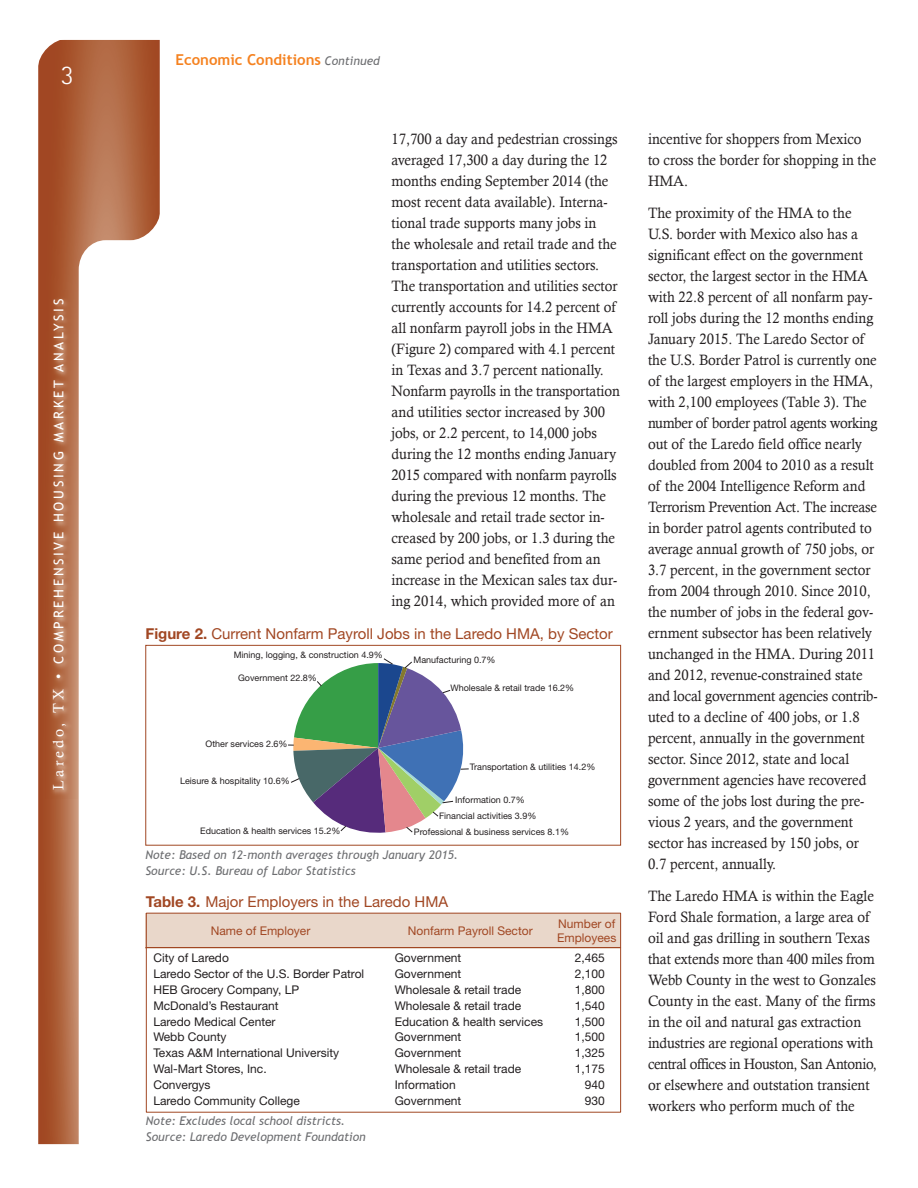
<style>
.page{position:relative;width:918px;height:1188px;background:#fff}
.page>*{position:absolute;margin:0;border:0;box-sizing:border-box;transform-origin:0 0}
.t1{font:300 27px "Rotis Sans Serif";color:#fff}
.body_text{font:15px/21px "Calisto";color:#231f20;scale:.95 1}
.t2{font:15px "Helvetica Neue";color:#a14723}
.t3{font:700 15px "Trebuchet MS";color:#f58220}
.t4{font:13.5px "Trebuchet MS";letter-spacing:.2em;color:#fff}
.level2{font:12px "Helvetica Neue";color:#231f20}
.t5{font:italic 12px "Trebuchet MS";color:#6d6e71}
.t6{font:12px/13.5px "Helvetica Neue";color:#a14723}
.t7{font:9px "Helvetica Neue";color:#231f20}
.s1{font-family:"Calisto";font-size:15px}
.s2{font-weight:400;font-style:italic;font-size:12px;color:#6d6e71}
.s3{font-weight:700}
</style>
<div class="page">
<svg style="left:38px;top:40px;width:122px;height:1104px;background:#af6440"></svg>
<svg style="left:79px;top:240px;width:106px;height:904px"></svg>
<svg style="left:38px;top:39px;width:30px;height:30px"></svg>
<svg style="left:130px;top:210px;width:36px;height:36px"></svg>
<img style="left:46px;top:290px;width:31px;height:509px">
<div style="left:146px;top:913px;width:475px;height:35px;background:#e9d7ca"></div>
<hr style="left:146px;top:947px;width:475px;height:1px;background:#a14723">
<div style="left:146px;top:913px;width:475px;height:200px;border:1px solid #a14723"></div>
<div style="left:145px;top:645px;width:476px;height:201px;border:1px solid #a14723"></div>
<svg style="left:288px;top:658px;width:181px;height:175px"></svg>
<h1 class="t1" style="left:61px;top:60px;width:14px">3</h1>
<p class="t4" style="left:51px;top:790px;width:492px;rotate:-90deg"><span class="s1">Laredo, TX •</span> COMPREHENSIVE HOUSING MARKET ANALYSIS</p>
<p class="t3" style="left:176px;top:50px;width:206px">Economic Conditions <span class="s2">Continued</span></p>
<p class="body_text" style="left:392px;top:128px;width:242px">17,700 a day and pedestrian crossings averaged 17,300 a day during the 12 months ending September 2014 (the most recent data available). Interna&shy;tional trade supports many jobs in<br>the wholesale and retail trade and the transportation and utilities sectors.<br>The transportation and utilities sector currently accounts for 14.2 percent of all nonfarm payroll jobs in the HMA (Figure 2) compared with 4.1 percent in Texas and 3.7 percent nationally.<br>Nonfarm payrolls in the transportation and utilities sector increased by 300 jobs, or 2.2 percent, to 14,000 jobs during the 12 months ending January 2015 compared with nonfarm payrolls during the previous 12 months. The wholesale and retail trade sector in&shy;creased by 200 jobs, or 1.3 during the same period and benefited from an increase in the Mexican sales tax dur&shy;ing 2014, which provided more of an</p>
<p class="body_text" style="left:648px;top:128px;width:242px">incentive for shoppers from Mexico to cross the border for shopping in the<br>HMA.</p>
<p class="body_text" style="left:648px;top:202px;width:243px">The proximity of the HMA to the U.S. border with Mexico also has a significant effect on the government sector, the largest sector in the HMA with 22.8 percent of all nonfarm pay&shy;roll jobs during the 12 months ending January 2015. The Laredo Sector of the U.S. Border Patrol is currently one of the largest employers in the HMA, with 2,100 employees (Table 3). The number of border patrol agents working out of the Laredo field office nearly doubled from 2004 to 2010 as a result of the 2004 Intelligence Reform and Terrorism Prevention Act. The increase in border patrol agents contributed to average annual growth of 750 jobs, or 3.7 percent, in the government sector from 2004 through 2010. Since 2010, the number of jobs in the federal gov&shy;ernment subsector has been relatively unchanged in the HMA. During 2011 and 2012, revenue-constrained state and local government agencies contrib&shy;uted to a decline of 400 jobs, or 1.8 percent, annually in the government sector. Since 2012, state and local government agencies have recovered some of the jobs lost during the pre&shy;vious 2 years, and the government sector has increased by 150 jobs, or 0.7 percent, annually.</p>
<p class="body_text" style="left:648px;top:885px;width:242px">The Laredo HMA is within the Eagle Ford Shale formation, a large area of oil and gas drilling in southern Texas that extends more than 400 miles from Webb County in the west to Gonzales County in the east. Many of the firms in the oil and natural gas extraction industries are regional operations with central offices in Houston, San Antonio, or elsewhere and outstation transient workers who perform much of the</p>
<p class="t2" style="left:146px;top:625px;width:469px"><span class="s3">Figure 2.</span> Current Nonfarm Payroll Jobs in the Laredo HMA, by Sector</p>
<p class="t7" style="left:234px;top:649px;width:151px">Mining, logging, &amp; construction 4.9%</p>
<p class="t7" style="left:414px;top:654px;width:84px">Manufacturing 0.7%</p>
<p class="t7" style="left:238px;top:672px;width:80px">Government 22.8%</p>
<p class="t7" style="left:450px;top:682px;width:125px">Wholesale &amp; retail trade 16.2%</p>
<p class="t7" style="left:206px;top:738px;width:84px">Other services 2.6%</p>
<p class="t7" style="left:470px;top:762px;width:127px">Transportation &amp; utilities 14.2%</p>
<p class="t7" style="left:180px;top:776px;width:111px">Leisure &amp; hospitality 10.6%</p>
<p class="t7" style="left:455px;top:794px;width:71px">Information 0.7%</p>
<p class="t7" style="left:439px;top:811px;width:99px">Financial activities 3.9%</p>
<p class="t7" style="left:200px;top:826px;width:142px">Education &amp; health services 15.2%</p>
<p class="t7" style="left:414px;top:826px;width:157px">Professional &amp; business services 8.1%</p>
<p class="t5" style="left:146px;top:848px;width:314px">Note: Based on 12-month averages through January 2015.</p>
<p class="t5" style="left:146px;top:864px;width:212px">Source: U.S. Bureau of Labor Statistics</p>
<p class="t2" style="left:146px;top:893px;width:304px"><span class="s3">Table 3.</span> Major Employers in the Laredo HMA</p>
<p class="t6" style="left:211px;top:924px;width:101px">Name of Employer</p>
<p class="t6" style="left:408px;top:924px;width:126px">Nonfarm Payroll Sector</p>
<p class="t6" style="left:557px;top:917px;width:61px">Number of<br>Employees</p>
<p class="level2" style="left:153px;top:951px;width:77px">City of Laredo</p>
<p class="level2" style="left:395px;top:951px;width:68px">Government</p>
<p class="level2" style="left:575px;top:951px;width:32px">2,465</p>
<p class="level2" style="left:153px;top:966px;width:212px">Laredo Sector of the U.S. Border Patrol</p>
<p class="level2" style="left:395px;top:966px;width:68px">Government</p>
<p class="level2" style="left:575px;top:966px;width:32px">2,100</p>
<p class="level2" style="left:153px;top:982px;width:147px">HEB Grocery Company, LP</p>
<p class="level2" style="left:395px;top:982px;width:128px">Wholesale &amp; retail trade</p>
<p class="level2" style="left:575px;top:982px;width:32px">1,800</p>
<p class="level2" style="left:153px;top:998px;width:127px">McDonald’s Restaurant</p>
<p class="level2" style="left:395px;top:998px;width:128px">Wholesale &amp; retail trade</p>
<p class="level2" style="left:575px;top:998px;width:32px">1,540</p>
<p class="level2" style="left:153px;top:1014px;width:124px">Laredo Medical Center</p>
<p class="level2" style="left:395px;top:1014px;width:150px">Education &amp; health services</p>
<p class="level2" style="left:575px;top:1014px;width:32px">1,500</p>
<p class="level2" style="left:153px;top:1030px;width:75px">Webb County</p>
<p class="level2" style="left:395px;top:1030px;width:68px">Government</p>
<p class="level2" style="left:575px;top:1030px;width:32px">1,500</p>
<p class="level2" style="left:153px;top:1046px;width:187px">Texas A&amp;M International University</p>
<p class="level2" style="left:395px;top:1046px;width:68px">Government</p>
<p class="level2" style="left:575px;top:1046px;width:32px">1,325</p>
<p class="level2" style="left:153px;top:1062px;width:115px">Wal-Mart Stores, Inc.</p>
<p class="level2" style="left:395px;top:1062px;width:128px">Wholesale &amp; retail trade</p>
<p class="level2" style="left:575px;top:1062px;width:32px">1,175</p>
<p class="level2" style="left:153px;top:1078px;width:59px">Convergys</p>
<p class="level2" style="left:395px;top:1078px;width:62px">Information</p>
<p class="level2" style="left:585px;top:1078px;width:22px">940</p>
<p class="level2" style="left:153px;top:1094px;width:148px">Laredo Community College</p>
<p class="level2" style="left:395px;top:1094px;width:68px">Government</p>
<p class="level2" style="left:585px;top:1094px;width:22px">930</p>
<p class="t5" style="left:146px;top:1113px;width:201px">Note: Excludes local school districts.</p>
<p class="t5" style="left:146px;top:1130px;width:221px">Source: Laredo Development Foundation</p>
</div>
